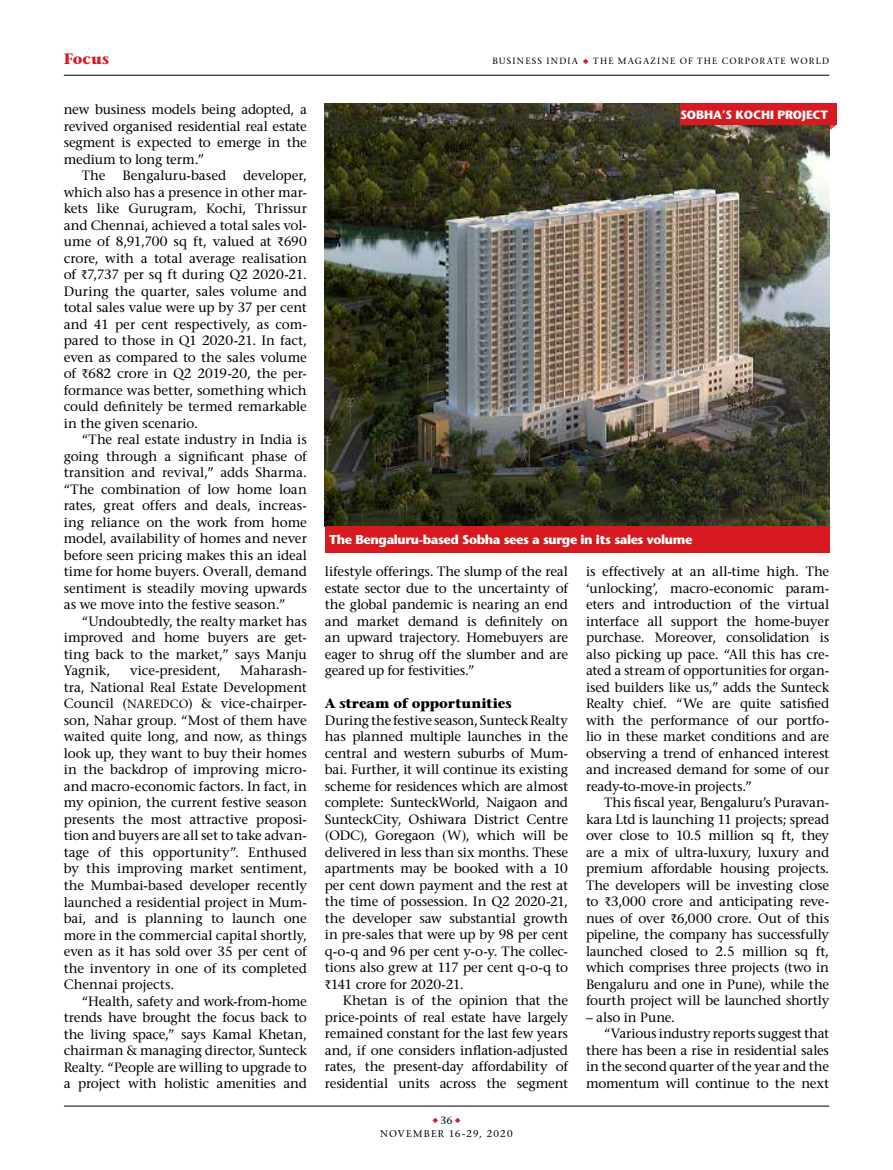
<style>
.page{position:relative;width:893px;height:1170px;background:#fff}
.page>*{position:absolute;margin:0;border:0;box-sizing:border-box;transform-origin:0 0}
.t1{font:700 15px "Stone Serif Std";letter-spacing:.01em;color:#d71920}
.t2{font:500 13.5px/16.5px "Stone Serif Std";letter-spacing:-.01em;color:#000;text-align:justify}
.t3{font:700 13.5px "Stone Serif Std";letter-spacing:-.005em;color:#000}
.t4{font:500 13.5px "Stone Serif Std";letter-spacing:-.03em;color:#000}
.t5{font:700 12.75px "Stone Sans Std";letter-spacing:-.03em;color:#fff}
.t6{font:700 12px "Stone Sans Std";letter-spacing:-.01em;color:#fff}
.t7{font:500 10.5px "Stone Serif Std";color:#000}
.t8{font:500 9.75px "Stone Serif Std";letter-spacing:.125em;color:#000}
.t9{font:500 9px "Stone Serif Std";letter-spacing:.135em;color:#000}
.s1{color:#d71920}
.s2{font-family:"ITF Rupee";font-weight:400}
.s3{font-size:12px}
</style>
<div class="page">
<hr style="left:64px;top:75px;width:765px;height:1px;background:#000">
<hr style="left:64px;top:1105px;width:765px;height:1px;background:#000">
<img style="left:325px;top:103px;width:504px;height:423px">
<div style="left:680px;top:104px;width:157px;height:21px;background:#d71920"></div>
<svg style="left:829px;top:125px;width:8px;height:6px"></svg>
<div style="left:325px;top:527px;width:504px;height:26px;background:#d71920"></div>
<p class="t1" style="left:64px;top:49px;width:47px">Focus</p>
<p class="t9" style="left:492px;top:55px;width:338px">Business India <span class="s1">◆</span> the magazine of the corporate world</p>
<p class="t2" style="left:64px;top:101px;width:245px">new business models being adopted, a</p>
<p class="t2" style="left:64px;top:118px;width:245px">revived organised residential real estate</p>
<p class="t2" style="left:64px;top:134px;width:245px">segment is expected to emerge in the</p>
<p class="t4" style="left:64px;top:151px;width:142px">medium to long term.”</p>
<p class="t2" style="left:82px;top:167px;width:25px">The</p>
<p class="t2" style="left:123px;top:167px;width:105px">Bengaluru-based</p>
<p class="t2" style="left:64px;top:167px;width:245px;text-indent:179px">developer, which also has a presence in other mar&shy;kets like Gurugram, Kochi, Thrissur and Chennai, achieved a total sales vol&shy;ume of 8,91,700 sq ft, valued at <span class="s2">R</span>690 crore, with a total average realisation of <span class="s2">R</span>7,737 per sq ft during Q2 2020-21.<br>During the quarter, sales volume and total sales value were up by 37 per cent and 41 per cent respectively, as com&shy;pared to those in Q1 2020-21. In fact, even as compared to the sales volume of <span class="s2">R</span>682 crore in Q2 2019-20, the per&shy;formance was better, something which could definitely be termed remarkable in the given scenario.</p>
<p class="t2" style="left:64px;top:431px;width:245px;text-indent:18px">“The real estate industry in India is going through a significant phase of transition and revival,” adds Sharma. “The combination of low home loan rates, great offers and deals, increas&shy;ing reliance on the work from home model, availability of homes and never before seen pricing makes this an ideal time for home buyers. Overall, demand sentiment is steadily moving upwards as we move into the festive season.”</p>
<p class="t2" style="left:64px;top:612px;width:245px;text-indent:18px">“Undoubtedly, the realty market has improved and home buyers are get&shy;ting back to the market,” says Manju Yagnik,</p>
<p class="t2" style="left:64px;top:662px;width:245px;text-indent:177px">Maharash&shy;tra, National Real Estate Development Council (<span class="s3">NAREDCO</span>) &amp; vice-chairper&shy;son, Nahar group. “Most of them have waited quite long, and now, as things look up, they want to buy their homes in the backdrop of improving micro&shy;and macro-economic factors. In fact, in my opinion, the current festive season presents the most attractive proposi&shy;tion and buyers are all set to take advan&shy;tage of this opportunity”. Enthused by this improving market sentiment, the Mumbai-based developer recently launched a residential project in Mum&shy;bai, and is planning to launch one more in the commercial capital shortly, even as it has sold over 35 per cent of the inventory in one of its completed Chennai projects.</p>
<p class="t2" style="left:64px;top:992px;width:245px;text-indent:18px">“Health, safety and work-from-home trends have brought the focus back to the living space,” says Kamal Khetan, chairman &amp; managing director, Sunteck Realty. “People are willing to upgrade to a project with holistic amenities and</p>
<p class="t2" style="left:130px;top:662px;width:92px">vice-president,</p>
<p class="t6" style="left:680px;top:107px;width:149px">Sobha’s Kochi project</p>
<p class="t5" style="left:329px;top:532px;width:365px">The Bengaluru-based Sobha sees a surge in its sales volume</p>
<p class="t2" style="left:325px;top:563px;width:245px">lifestyle offerings. The slump of the real estate sector due to the uncertainty of the global pandemic is nearing an end and market demand is definitely on an upward trajectory. Homebuyers are eager to shrug off the slumber and are geared up for festivities.”</p>
<p class="t3" style="left:325px;top:695px;width:188px">A stream of opportunities</p>
<p class="t2" style="left:325px;top:711px;width:245px">During the festive season, Sunteck Realty has planned multiple launches in the central and western suburbs of Mum&shy;bai. Further, it will continue its existing scheme for residences which are almost complete: SunteckWorld, Naigaon and SunteckCity, Oshiwara District Centre (ODC), Goregaon (W), which will be delivered in less than six months. These apartments may be booked with a 10 per cent down payment and the rest at the time of possession. In Q2 2020-21, the developer saw substantial growth in pre-sales that were up by 98 per cent q-o-q and 96 per cent y-o-y. The collec&shy;tions also grew at 117 per cent q-o-q to <span class="s2">R</span>141 crore for 2020-21.</p>
<p class="t2" style="left:325px;top:992px;width:245px;text-indent:18px">Khetan is of the opinion that the price-points of real estate have largely remained constant for the last few years and, if one considers inflation-adjusted rates, the present-day affordability of residential units across the segment</p>
<p class="t7" style="left:432px;top:1113px;width:30px"><span class="s1">◆</span>36<span class="s1">◆</span></p>
<p class="t8" style="left:380px;top:1127px;width:134px">november 16-29, 2020</p>
<p class="t2" style="left:586px;top:563px;width:245px">is effectively at an all-time high. The ‘unlocking’, macro-economic param&shy;eters and introduction of the virtual interface all support the home-buyer purchase. Moreover, consolidation is also picking up pace. “All this has cre&shy;ated a stream of opportunities for organ&shy;ised builders like us,” adds the Sunteck Realty chief. “We are quite satisfied with the performance of our portfo&shy;lio in these market conditions and are observing a trend of enhanced interest and increased demand for some of our ready-to-move-in projects.”</p>
<p class="t2" style="left:586px;top:794px;width:245px;text-indent:18px">This fiscal year, Bengaluru’s Puravan&shy;kara Ltd is launching 11 projects; spread over close to 10.5 million sq ft, they are a mix of ultra-luxury, luxury and premium affordable housing projects.<br>The developers will be investing close to <span class="s2">R</span>3,000 crore and anticipating reve&shy;nues of over <span class="s2">R</span>6,000 crore. Out of this pipeline, the company has successfully launched closed to 2.5 million sq ft, which comprises three projects (two in Bengaluru and one in Pune), while the fourth project will be launched shortly</p>
<p class="t2" style="left:586px;top:1008px;width:91px">– also in Pune.</p>
<p class="t2" style="left:604px;top:1025px;width:227px">“Various industry reports suggest that</p>
<p class="t2" style="left:586px;top:1041px;width:245px">there has been a rise in residential sales</p>
<p class="t2" style="left:586px;top:1058px;width:245px">in the second quarter of the year and the</p>
<p class="t2" style="left:586px;top:1074px;width:245px">momentum will continue to the next</p>
</div>
